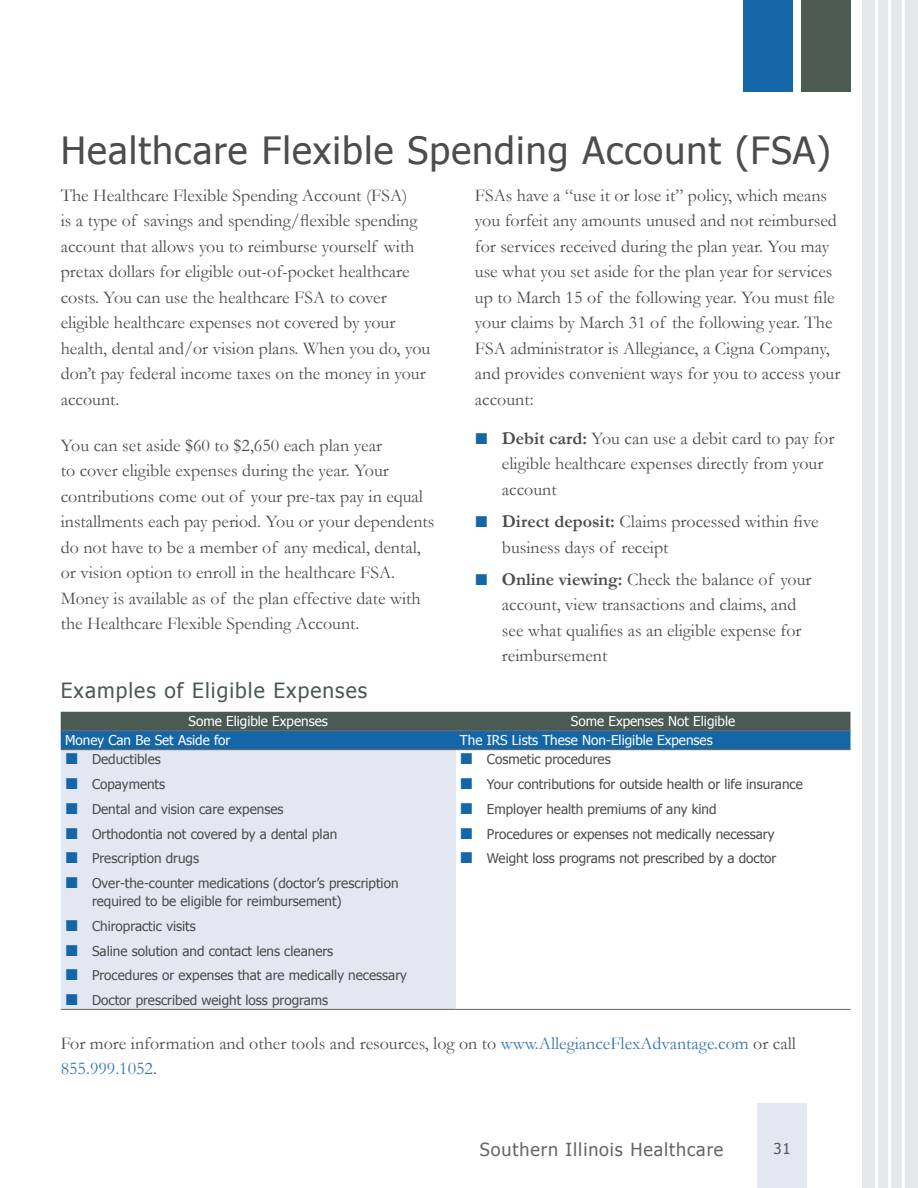
<style>
.page{position:relative;width:918px;height:1188px;background:#fff}
.page>*{position:absolute;margin:0;border:0;box-sizing:border-box;transform-origin:0 0}
.Section_Title{font:37.5px "Tahoma";letter-spacing:.03em;color:#4b4c4d}
.Header_1{font:21px "Tahoma";letter-spacing:.05em;color:#4b5a52}
.Body_Text{font:18px/25.5px "Garamond";color:#4b4c4d}
.t1{font:18px "Tahoma";letter-spacing:.05em;color:#666}
.t2{font:15px "Tahoma";color:#57585a}
.t3{font:13.5px/18px "Tahoma";color:#4b4c4d}
.Table_SubHeader{font:13.5px "Tahoma";color:#fff}
.Table_Header_Text{font:13.5px "Tahoma";color:#fff}
.s1{font-weight:700}
.s2{color:#3974b1}
</style>
<div class="page">
<div style="left:61px;top:750px;width:395px;height:259px;background:#e3e7f2"></div>
<hr style="left:61px;top:1009px;width:395px;height:1px;background:#666">
<hr style="left:456px;top:1009px;width:394px;height:1px;background:#666">
<div style="left:758px;top:1104px;width:49px;height:84px;background:#e3e7f2"></div>
<div style="left:802px;top:0;width:49px;height:92px;background:#4b5a52"></div>
<div style="left:743px;top:0;width:49px;height:92px;background:#1566a7"></div>
<div style="left:862px;top:0;width:56px;height:1188px;background:#e6e7e9"></div>
<hr style="left:875px;top:0;width:3px;height:1188px;background:#fff">
<hr style="left:888px;top:0;width:3px;height:1188px;background:#fff">
<hr style="left:902px;top:0;width:3px;height:1188px;background:#fff">
<svg style="left:61px;top:712px;width:789px;height:39px;background:#37637e"></svg>
<p class="Section_Title" style="left:61px;top:125px;width:772px">Healthcare Flexible Spending Account (FSA)</p>
<p class="Body_Text" style="left:61px;top:182px;width:371px">The Healthcare Flexible Spending Account (FSA)<br>is a type of savings and spending/flexible spending account that allows you to reimburse yourself with pretax dollars for eligible out-of-pocket healthcare costs. You can use the healthcare FSA to cover eligible healthcare expenses not covered by your health, dental and/or vision plans. When you do, you don’t pay federal income taxes on the money in your account.</p>
<p class="Body_Text" style="left:61px;top:432px;width:375px">You can set aside $60 to $2,650 each plan year<br>to cover eligible expenses during the year. Your contributions come out of your pre-tax pay in equal installments each pay period. You or your dependents do not have to be a member of any medical, dental, or vision option to enroll in the healthcare FSA.<br>Money is available as of the plan effective date with the Healthcare Flexible Spending Account.</p>
<p class="Body_Text" style="left:475px;top:182px;width:367px">FSAs have a “use it or lose it” policy, which means you forfeit any amounts unused and not reimbursed for services received during the plan year. You may use what you set aside for the plan year for services up to March 15 of the following year. You must file your claims by March 31 of the following year. The FSA administrator is Allegiance, a Cigna Company, and provides convenient ways for you to access your account:</p>
<p class="Body_Text" style="left:502px;top:425px;width:334px"><span class="s1">Debit card:</span> You can use a debit card to pay for eligible healthcare expenses directly from your account</p>
<p class="Body_Text" style="left:502px;top:508px;width:318px"><span class="s1">Direct deposit:</span> Claims processed within five business days of receipt</p>
<p class="Body_Text" style="left:502px;top:566px;width:311px"><span class="s1">Online viewing:</span> Check the balance of your account, view transactions and claims, and see what qualifies as an eligible expense for reimbursement</p>
<p class="Header_1" style="left:61px;top:677px;width:308px">Examples of Eligible Expenses</p>
<p class="Table_Header_Text" style="left:189px;top:712px;width:141px">Some Eligible Expenses</p>
<p class="Table_Header_Text" style="left:571px;top:712px;width:166px">Some Expenses Not Eligible</p>
<p class="Table_SubHeader" style="left:65px;top:731px;width:167px">Money Can Be Set Aside for</p>
<p class="Table_SubHeader" style="left:460px;top:731px;width:254px">The IRS Lists These Non-Eligible Expenses</p>
<p class="t3" style="left:92px;top:750px;width:70px">Deductibles</p>
<p class="t3" style="left:92px;top:774px;width:75px">Copayments</p>
<p class="t3" style="left:92px;top:799px;width:193px">Dental and vision care expenses</p>
<p class="t3" style="left:92px;top:824px;width:247px">Orthodontia not covered by a dental plan</p>
<p class="t3" style="left:92px;top:849px;width:109px">Prescription drugs</p>
<p class="t3" style="left:92px;top:873px;width:308px">Over-the-counter medications (doctor’s prescription required to be eligible for reimbursement)</p>
<p class="t3" style="left:92px;top:916px;width:105px">Chiropractic visits</p>
<p class="t3" style="left:92px;top:941px;width:243px">Saline solution and contact lens cleaners</p>
<p class="t3" style="left:92px;top:966px;width:316px">Procedures or expenses that are medically necessary</p>
<p class="t3" style="left:92px;top:990px;width:238px">Doctor prescribed weight loss programs</p>
<p class="t3" style="left:487px;top:750px;width:125px">Cosmetic procedures</p>
<p class="t3" style="left:487px;top:774px;width:317px">Your contributions for outside health or life insurance</p>
<p class="t3" style="left:487px;top:799px;width:231px">Employer health premiums of any kind</p>
<p class="t3" style="left:487px;top:824px;width:289px">Procedures or expenses not medically necessary</p>
<p class="t3" style="left:487px;top:849px;width:291px">Weight loss programs not prescribed by a doctor</p>
<p class="Body_Text" style="left:61px;top:1030px;width:737px">For more information and other tools and resources, log on to <span class="s2">www.AllegianceFlexAdvantage.com</span> or call<br><span class="s2">855.999.1052</span>.</p>
<p class="t1" style="left:480px;top:1137px;width:245px">Southern Illinois Healthcare</p>
<p class="t2" style="left:774px;top:1139px;width:19px">31</p>
</div>
